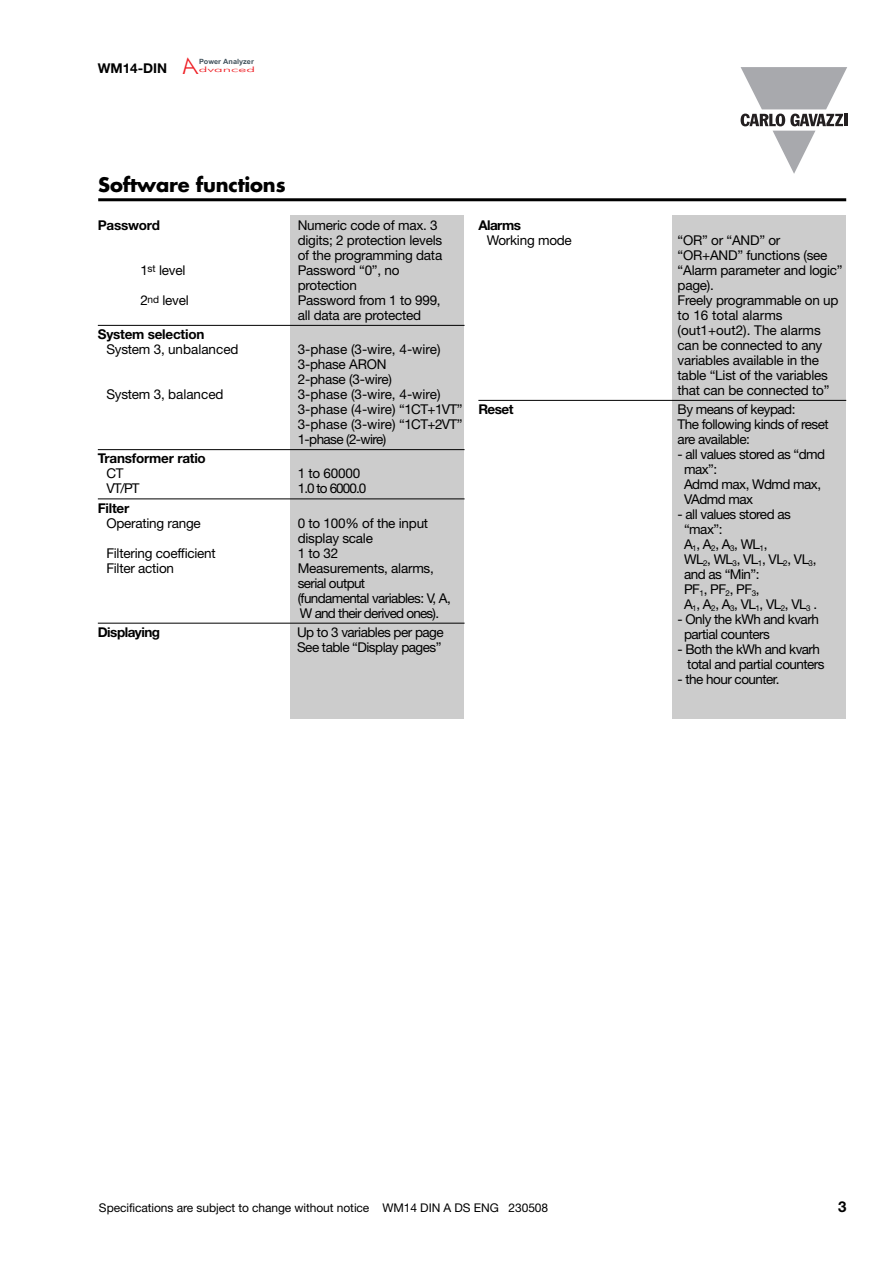
<style>
.page{position:relative;width:893px;height:1263px;background:#fff}
.page>*{position:absolute;margin:0;border:0;box-sizing:border-box;transform-origin:0 0}
.t1{font:italic 22.35px "Futura Lt BT";color:#ee1d23;scale:1.14 1}
.t2{font:700 19.5px "Futura";letter-spacing:-.01em;color:#000}
.t3{font:700 15px "Helvetica Neue";color:#000}
.t4{font:13.5px/15px "Helvetica Neue";letter-spacing:-.015em;color:#000}
.t5{font:13.5px/15px "Helvetica Neue";letter-spacing:-.04em;color:#000}
.t6{font:13.5px/15px "Helvetica Neue";letter-spacing:-.045em;color:#000}
.t7{font:700 13.5px "Helvetica Neue";letter-spacing:-.015em;color:#000}
.t8{font:700 13.5px "Helvetica Neue";letter-spacing:-.04em;color:#000}
.t9{font:12px "Helvetica Neue";letter-spacing:-.005em;color:#000}
.t10{font:700 7.2px "Arial";color:#41525c}
.t11{font:7.2px "Futura Lt BT";color:#ee1d23;scale:2.21 1}
</style>
<div class="page">
<svg style="left:741px;top:67px;width:106px;height:107px"></svg>
<div style="left:290px;top:215px;width:174px;height:504px;background:#ccc"></div>
<div style="left:672px;top:215px;width:174px;height:504px;background:#ccc"></div>
<hr style="left:478px;top:400px;width:368px;height:1px;background:#000">
<hr style="left:98px;top:325px;width:367px;height:1px;background:#000">
<hr style="left:98px;top:449px;width:367px;height:1px;background:#000">
<hr style="left:98px;top:498px;width:367px;height:1px;background:#000">
<hr style="left:98px;top:623px;width:367px;height:1px;background:#000">
<hr style="left:98px;top:198px;width:748px;height:3px;background:#000">
<p class="t7" style="left:98px;top:64px;width:71px">WM14-DIN</p>
<h1 class="t1" style="left:183px;top:53px;width:15px">A</h1>
<p class="t11" style="left:199px;top:65px;width:27px">dvanced</p>
<p class="t10" style="left:199px;top:59px;width:56px">Power Analyzer</p>
<h2 class="t2" style="left:98px;top:176px;width:189px">Software functions</h2>
<p class="t7" style="left:98px;top:220px;width:64px">Password</p>
<p class="t4" style="left:298px;top:219px;width:146px">Numeric code of max. 3 digits; 2 protection levels of the programming data</p>
<p class="t4" style="left:140px;top:264px;width:47px">1<sup>st</sup> level</p>
<p class="t4" style="left:298px;top:264px;width:103px">Password “0”, no protection</p>
<p class="t4" style="left:140px;top:294px;width:50px">2<sup>nd</sup> level</p>
<p class="t4" style="left:298px;top:294px;width:145px">Password from 1 to 999, all data are protected</p>
<p class="t7" style="left:98px;top:329px;width:108px">System selection</p>
<p class="t4" style="left:106px;top:343px;width:134px">System 3, unbalanced</p>
<p class="t4" style="left:298px;top:343px;width:144px">3-phase (3-wire, 4-wire)<br>3-phase ARON<br>2-phase (3-wire)</p>
<p class="t4" style="left:106px;top:388px;width:119px">System 3, balanced</p>
<p class="t4" style="left:298px;top:388px;width:166px">3-phase (3-wire, 4-wire)<br>3-phase (4-wire) “1CT+1VT”<br>3-phase (3-wire) “1CT+2VT”<br>1-phase (2-wire)</p>
<p class="t7" style="left:98px;top:454px;width:110px">Transformer ratio</p>
<p class="t4" style="left:106px;top:467px;width:19px">CT</p>
<p class="t4" style="left:298px;top:467px;width:64px">1 to 60000</p>
<p class="t4" style="left:106px;top:482px;width:35px">VT/PT</p>
<p class="t4" style="left:298px;top:482px;width:70px">1.0 to 6000.0</p>
<p class="t7" style="left:98px;top:503px;width:33px">Filter</p>
<p class="t4" style="left:106px;top:517px;width:96px">Operating range</p>
<p class="t4" style="left:298px;top:517px;width:132px">0 to 100% of the input display scale</p>
<p class="t4" style="left:106px;top:547px;width:111px">Filtering coefficient</p>
<p class="t4" style="left:298px;top:547px;width:42px">1 to 32</p>
<p class="t4" style="left:106px;top:562px;width:69px">Filter action</p>
<p class="t6" style="left:298px;top:562px;width:155px">Measurements, alarms, serial output<br>(fundamental variables: V, A,<br>W and their derived ones).</p>
<p class="t8" style="left:98px;top:627px;width:64px">Displaying</p>
<p class="t5" style="left:297px;top:626px;width:148px">Up to 3 variables per page<br>See table “Display pages”</p>
<p class="t7" style="left:478px;top:220px;width:44px">Alarms</p>
<p class="t4" style="left:487px;top:234px;width:86px">Working mode</p>
<p class="t4" style="left:678px;top:234px;width:167px">“OR” or “AND” or “OR+AND” functions (see “Alarm parameter and logic” page).<br>Freely programmable on up to 16 total alarms (out1+out2). The alarms can be connected to any variables available in the table “List of the variables that can be connected to”</p>
<p class="t7" style="left:478px;top:404px;width:37px">Reset</p>
<p class="t5" style="left:678px;top:403px;width:153px">By means of keypad:<br>The following kinds of reset are available:</p>
<p class="t5" style="left:684px;top:448px;width:143px;text-indent:-6px">- all values stored as “dmd max”:<br>Admd max, Wdmd max,<br>VAdmd max</p>
<p class="t5" style="left:684px;top:508px;width:135px;text-indent:-6px">- all values stored as “max”:<br>A<sub>1</sub>, A<sub>2</sub>, A<sub>3</sub>, WL<sub>1</sub>,<br>WL<sub>2</sub>, WL<sub>3</sub>, VL<sub>1</sub>, VL<sub>2</sub>, VL<sub>3</sub>, and as “Min”:<br>PF<sub>1</sub>, PF<sub>2</sub>, PF<sub>3</sub>,<br>A<sub>1</sub>, A<sub>2</sub>, A<sub>3</sub>, VL<sub>1</sub>, VL<sub>2</sub>, VL<sub>3</sub> .</p>
<p class="t5" style="left:684px;top:613px;width:136px;text-indent:-6px">- Only the kWh and kvarh partial counters</p>
<p class="t5" style="left:687px;top:643px;width:139px;text-indent:-10px">- Both the kWh and kvarh total and partial counters</p>
<p class="t5" style="left:678px;top:673px;width:103px">- the hour counter.</p>
<p class="t9" style="left:99px;top:1203px;width:451px">Specifications are subject to change without notice WM14 DIN A DS ENG 230508</p>
<p class="t3" style="left:838px;top:1201px;width:10px">3</p>
</div>
